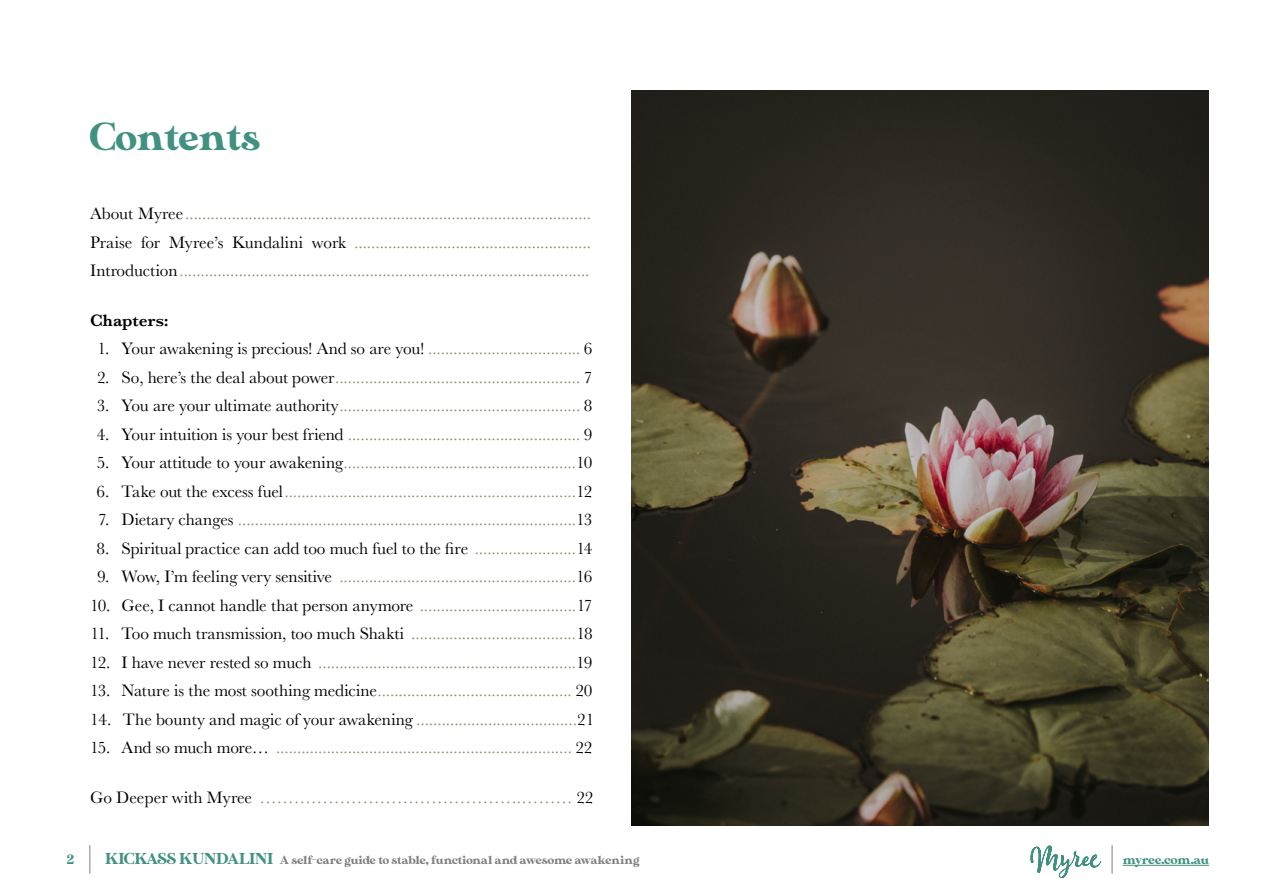
<style>
.page{position:relative;width:1263px;height:893px;background:#fff}
.page>*{position:absolute;margin:0;border:0;box-sizing:border-box;transform-origin:0 0}
.t1{font:39px "MADE Sunflower";color:#419183}
.t2{font:17.25px/28.5px "Baskerville";letter-spacing:-.005em;color:#829670;text-align:justify}
.t3{font:17.25px "Baskerville";letter-spacing:-.005em;color:#000}
.t4{font:600 17.25px "Baskerville";letter-spacing:.005em;color:#000}
.t5{font:13.5px "MADE Sunflower";color:#419183}
.t6{font:12.75px "MADE Sunflower";letter-spacing:-.005em;color:#419183}
.t7{font:12px "MADE Sunflower";letter-spacing:-.005em;color:#808080}
.s1{color:#000}
.s2{color:#829670}
.s3{font-size:15.75px;color:#419183}
</style>
<div class="page">
<hr style="left:1123px;top:865px;width:86px;height:1px;background:#419183">
<svg style="left:90px;top:845px;width:1px;height:29px"></svg>
<svg style="left:1112px;top:845px;width:1px;height:29px"></svg>
<svg style="left:1030px;top:845px;width:71px;height:33px"></svg>
<img style="left:631px;top:90px;width:578px;height:735px">
<h1 class="t1" style="left:90px;top:115px;width:172px">Contents</h1>
<p class="t2" style="left:90px;top:199px;width:503px"><span class="s1">About Myree</span> ................................................................................................<br><span class="s1">Praise for Myree’s Kundalini work</span> ........................................................<br><span class="s1">Introduction</span>.................................................................................................</p>
<p class="t4" style="left:90px;top:308px;width:80px">Chapters:</p>
<p class="t3" style="left:97px;top:337px;width:497px">1. Your awakening is precious! And so are you! <span class="s2">....................................</span> 6</p>
<p class="t2" style="left:97px;top:363px;width:497px"><span class="s1">2. So, here’s the deal about power</span>.......................................................... <span class="s1">7</span></p>
<p class="t2" style="left:97px;top:391px;width:497px"><span class="s1">3. You are your ultimate authority</span>......................................................... <span class="s1">8</span></p>
<p class="t2" style="left:97px;top:420px;width:497px"><span class="s1">4. Your intuition is your best friend</span> ....................................................... <span class="s1">9</span></p>
<p class="t2" style="left:97px;top:448px;width:497px"><span class="s1">5. Your attitude to your awakening</span>.......................................................<span class="s1">10</span></p>
<p class="t2" style="left:97px;top:477px;width:497px"><span class="s1">6. Take out the excess fuel</span>.....................................................................<span class="s1">12</span></p>
<p class="t2" style="left:98px;top:505px;width:496px"><span class="s1">7. Dietary changes</span> ................................................................................<span class="s1">13</span></p>
<p class="t3" style="left:97px;top:537px;width:497px">8. Spiritual practice can add too much fuel to the fire <span class="s2">........................</span>14</p>
<p class="t2" style="left:97px;top:562px;width:497px"><span class="s1">9. Wow, I’m feeling very sensitive</span> ........................................................<span class="s1">16</span></p>
<p class="t3" style="left:90px;top:594px;width:504px">10. Gee, I cannot handle that person anymore <span class="s2">.....................................</span>17</p>
<p class="t2" style="left:90px;top:619px;width:504px"><span class="s1">11. Too much transmission, too much Shakti</span> .......................................<span class="s1">18</span></p>
<p class="t2" style="left:90px;top:648px;width:504px"><span class="s1">12. I have never rested so much</span> .............................................................<span class="s1">19</span></p>
<p class="t2" style="left:90px;top:676px;width:504px"><span class="s1">13. Nature is the most soothing medicine</span>.............................................. <span class="s1">20</span></p>
<p class="t2" style="left:90px;top:705px;width:506px"><span class="s1">14. The bounty and magic of your awakening</span> ......................................<span class="s1">21</span></p>
<p class="t2" style="left:90px;top:733px;width:504px"><span class="s1">15. And so much more…</span> ...................................................................... <span class="s1">22</span></p>
<p class="t3" style="left:90px;top:787px;width:505px">Go Deeper with Myree <span class="s2">……………………………………….………</span> 22</p>
<p class="t7" style="left:105px;top:853px;width:536px"><span class="s3">KICKASS KUNDALINI</span> A self-care guide to stable, functional and awesome awakening</p>
<p class="t5" style="left:67px;top:852px;width:9px">2</p>
<p class="t6" style="left:1123px;top:852px;width:88px">myree.com.au</p>
</div>
